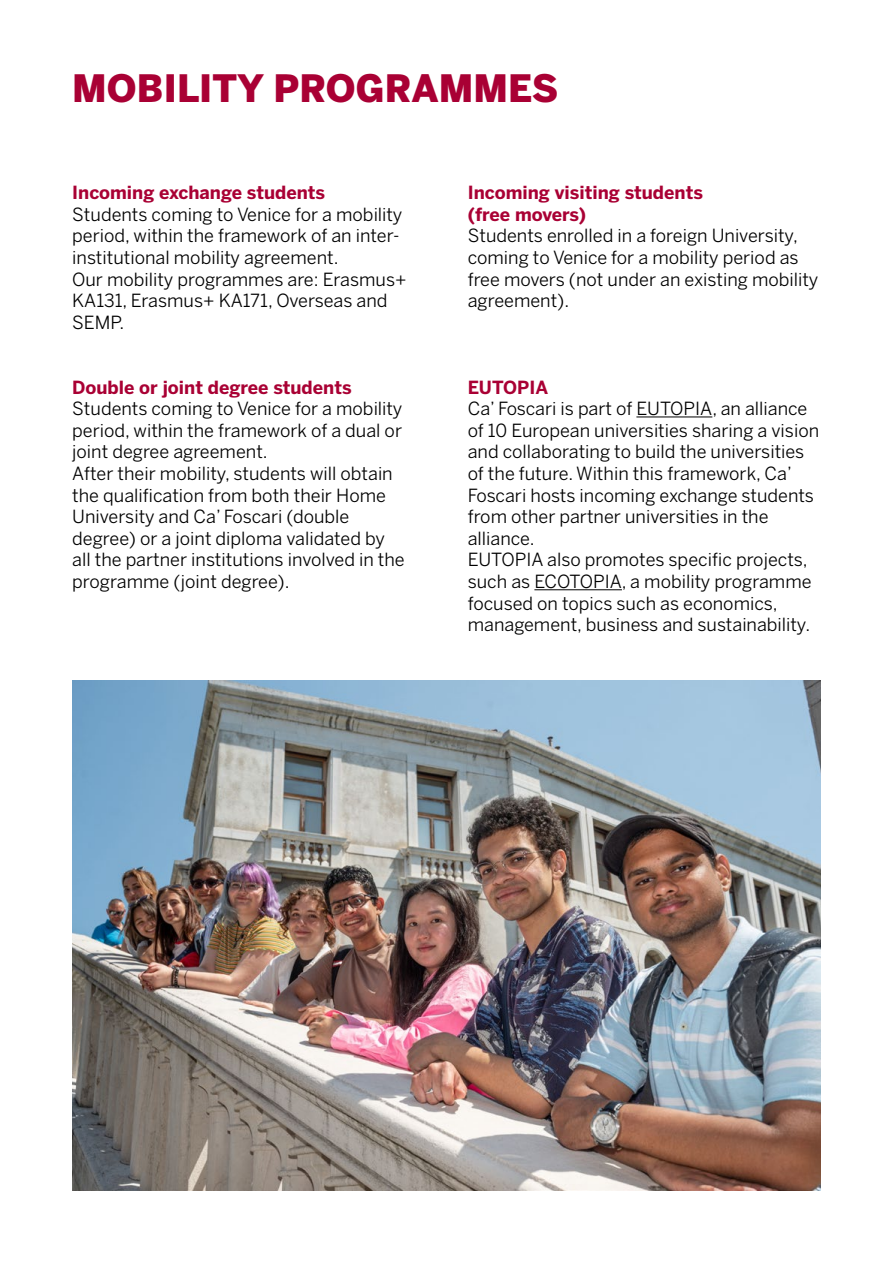
<style>
.page{position:relative;width:893px;height:1263px;background:#fff}
.page>*{position:absolute;margin:0;border:0;box-sizing:border-box;transform-origin:0 0}
.t1{font:900 37.5px "Benton Sans";color:#a90034}
.t2{font:18px/21.6px "Benton Sans";color:#000}
.t3{font:700 18px/21.6px "Benton Sans";color:#a90034}
</style>
<div class="page">
<hr style="left:636px;top:416px;width:76px;height:1px;background:#000">
<hr style="left:534px;top:589px;width:88px;height:1px;background:#000">
<img style="left:72px;top:680px;width:749px;height:511px">
<h1 class="t1" style="left:72px;top:66px;width:488px">MOBILITY PROGRAMMES</h1>
<p class="t3" style="left:72px;top:182px;width:254px">Incoming exchange students</p>
<p class="t2" style="left:72px;top:203px;width:336px">Students coming to Venice for a mobility period, within the framework of an inter&shy;institutional mobility agreement.<br>Our mobility programmes are: Erasmus+ KA131, Erasmus+ KA171, Overseas and SEMP.</p>
<p class="t3" style="left:72px;top:376px;width:281px">Double or joint degree students</p>
<p class="t2" style="left:72px;top:398px;width:334px">Students coming to Venice for a mobility period, within the framework of a dual or joint degree agreement.<br>After their mobility, students will obtain the qualification from both their Home University and Ca’ Foscari (double degree) or a joint diploma validated by all the partner institutions involved in the programme (joint degree).</p>
<p class="t3" style="left:468px;top:182px;width:237px">Incoming visiting students (free movers)</p>
<p class="t2" style="left:468px;top:225px;width:352px">Students enrolled in a foreign University, coming to Venice for a mobility period as free movers (not under an existing mobility agreement).</p>
<p class="t3" style="left:468px;top:376px;width:82px">EUTOPIA</p>
<p class="t2" style="left:468px;top:398px;width:353px">Ca’ Foscari is part of EUTOPIA, an alliance of 10 European universities sharing a vision and collaborating to build the universities of the future. Within this framework, Ca’ Foscari hosts incoming exchange students from other partner universities in the alliance.<br>EUTOPIA also promotes specific projects, such as ECOTOPIA, a mobility programme focused on topics such as economics, management, business and sustainability.</p>
</div>
